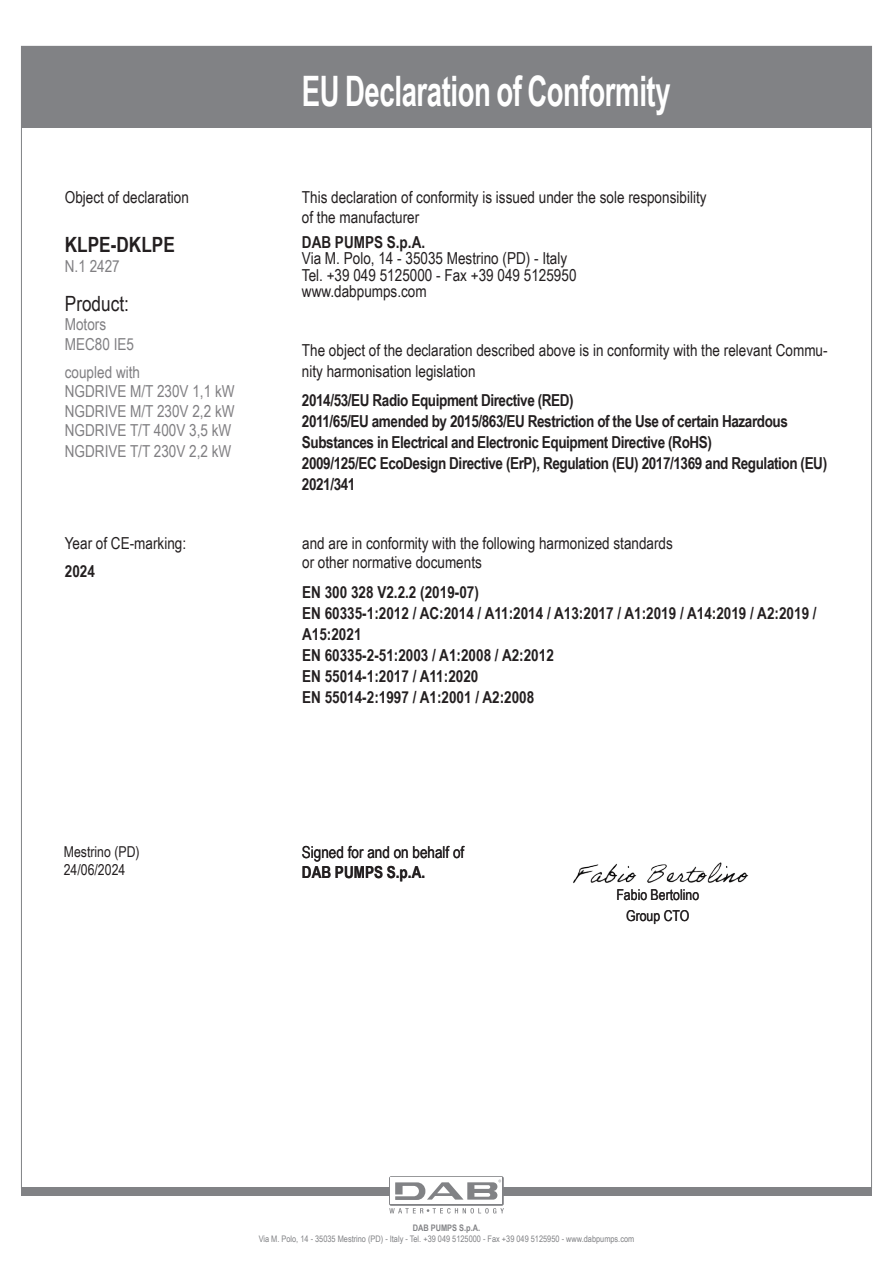
<style>
.page{position:relative;width:893px;height:1263px;background:#fff}
.page>*{position:absolute;margin:0;border:0;box-sizing:border-box;transform-origin:0 0}
.titolo_2ª{font:700 42px "Arial Narrow";letter-spacing:-.01em;color:#fff;scale:.8 1}
.t1{font:700 21px "Arial Narrow";color:#231f20}
.t2{font:21px "Arial Narrow";color:#231f20}
.Normale{font:16.5px/21px "Arial Narrow";color:#231f20}
.Normale-2{font:700 16.5px/21px "Arial Narrow";letter-spacing:-.025em;color:#231f20}
.Normale-3{font:700 16.5px/21px "Arial Narrow";color:#231f20}
.t3{font:16.5px "Arial Narrow";color:#807f82}
.t4{font:15px "Arial Narrow";color:#231f20}
.Normale-4{font:9px "Arial Narrow";color:#818285}
.Normale-5{font:700 9px "Arial Narrow";color:#818285}
</style>
<div class="page">
<div style="left:21px;top:46px;width:851px;height:81px;background:#818285"></div>
<div style="left:21px;top:1187px;width:851px;height:8px;background:#818285"></div>
<img style="left:573px;top:862px;width:176px;height:22px">
<div style="left:389px;top:1176px;width:115px;height:30px;background:linear-gradient(to right,#818285,#818285);border-radius:2px"></div>
<div style="left:391px;top:1178px;width:111px;height:26px;background:#fff"></div>
<svg style="left:389px;top:1208px;width:115px;height:5px"></svg>
<svg style="left:395px;top:1179px;width:106px;height:21px"></svg>
<p class="titolo_2ª" style="left:302px;top:59px;width:462px">EU Declaration of Conformity</p>
<p class="Normale" style="left:65px;top:186px;width:126px">Object of declaration</p>
<p class="t1" style="left:65px;top:229px;width:112px">KLPE-DKLPE</p>
<p class="t3" style="left:65px;top:254px;width:56px">N.1 2427</p>
<p class="t2" style="left:65px;top:288px;width:66px">Product:</p>
<p class="t3" style="left:65px;top:312px;width:43px">Motors</p>
<p class="t3" style="left:65px;top:332px;width:71px">MEC80 IE5</p>
<p class="t3" style="left:65px;top:360px;width:77px">coupled with</p>
<p class="t3" style="left:65px;top:379px;width:171px">NGDRIVE M/T 230V 1,1 kW</p>
<p class="t3" style="left:65px;top:399px;width:171px">NGDRIVE M/T 230V 2,2 kW</p>
<p class="t3" style="left:65px;top:418px;width:168px">NGDRIVE T/T 400V 3,5 kW</p>
<p class="t3" style="left:65px;top:439px;width:168px">NGDRIVE T/T 230V 2,2 kW</p>
<p class="Normale" style="left:302px;top:186px;width:406px">This declaration of conformity is issued under the sole responsibility</p>
<p class="Normale" style="left:302px;top:206px;width:119px">of the manufacturer</p>
<p class="Normale-3" style="left:302px;top:231px;width:125px">DAB PUMPS S.p.A.</p>
<p class="Normale" style="left:302px;top:247px;width:267px">Via M. Polo, 14 - 35035 Mestrino (PD) - Italy</p>
<p class="Normale" style="left:302px;top:264px;width:276px">Tel. +39 049 5125000 - Fax +39 049 5125950</p>
<p class="Normale" style="left:302px;top:280px;width:126px">www.dabpumps.com</p>
<p class="Normale" style="left:302px;top:339px;width:527px">The object of the declaration described above is in conformity with the relevant Commu&shy;nity harmonisation legislation</p>
<p class="Normale-2" style="left:302px;top:389px;width:273px">2014/53/EU Radio Equipment Directive (RED)</p>
<p class="Normale-2" style="left:302px;top:410px;width:488px">2011/65/EU amended by 2015/863/EU Restriction of the Use of certain Hazardous</p>
<p class="Normale-2" style="left:302px;top:431px;width:412px">Substances in Electrical and Electronic Equipment Directive (RoHS)</p>
<p class="Normale-2" style="left:302px;top:452px;width:527px">2009/125/EC EcoDesign Directive (ErP), Regulation (EU) 2017/1369 and Regulation (EU)<br>2021/341</p>
<p class="Normale" style="left:65px;top:532px;width:123px">Year of CE-marking:</p>
<p class="Normale-2" style="left:65px;top:560px;width:32px">2024</p>
<p class="Normale" style="left:302px;top:532px;width:372px">and are in conformity with the following harmonized standards</p>
<p class="Normale" style="left:302px;top:551px;width:181px">or other normative documents</p>
<p class="Normale-3" style="left:302px;top:581px;width:178px">EN 300 328 V2.2.2 (2019-07)</p>
<p class="Normale-3" style="left:302px;top:602px;width:516px">EN 60335-1:2012 / AC:2014 / A11:2014 / A13:2017 / A1:2019 / A14:2019 / A2:2019 /<br>A15:2021</p>
<p class="Normale-3" style="left:302px;top:644px;width:253px">EN 60335-2-51:2003 / A1:2008 / A2:2012</p>
<p class="Normale-3" style="left:302px;top:665px;width:178px">EN 55014-1:2017 / A11:2020</p>
<p class="Normale-3" style="left:302px;top:686px;width:234px">EN 55014-2:1997 / A1:2001 / A2:2008</p>
<p class="t4" style="left:64px;top:841px;width:77px">Mestrino (PD)</p>
<p class="t4" style="left:64px;top:859px;width:63px">24/06/2024</p>
<p class="Normale" style="left:302px;top:841px;width:164px">Signed for and on behalf of</p>
<p class="Normale-3" style="left:302px;top:861px;width:125px">DAB PUMPS S.p.A.</p>
<p class="t4" style="left:616px;top:883px;width:84px">Fabio Bertolino</p>
<p class="t4" style="left:626px;top:904px;width:65px">Group CTO</p>
<p class="Normale-5" style="left:413px;top:1221px;width:69px">DAB PUMPS S.p.A.</p>
<p class="Normale-4" style="left:259px;top:1232px;width:377px">Via M. Polo, 14 - 35035 Mestrino (PD) - Italy - Tel. +39 049 5125000 - Fax +39 049 5125950 - www.dabpumps.com</p>
</div>
